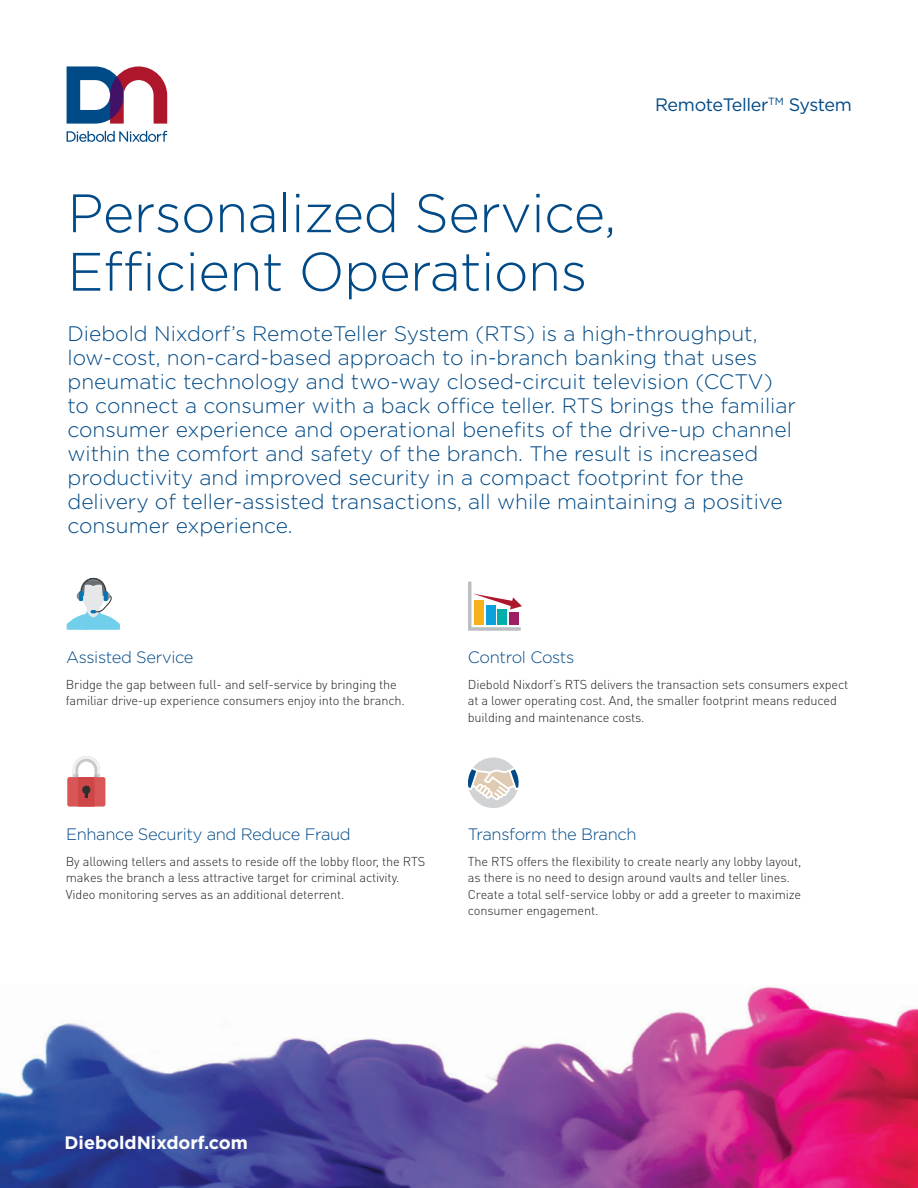
<style>
.page{position:relative;width:918px;height:1188px;background:#fff}
.page>*{position:absolute;margin:0;border:0;box-sizing:border-box;transform-origin:0 0}
.H1_-_Blue_Title{font:300 54px/58.5px "Gotham";letter-spacing:-.01em;color:#004a87}
.t1{font:300 21px/24px "Gotham";color:#004a87}
.t2{font:18px "Gotham";letter-spacing:-.02em;color:#004a87}
.t3{font:700 18px "Gotham";color:#fff}
.t4{font:300 16.5px "Gotham";letter-spacing:-.02em;color:#004a87}
.t5{font:300 12.75px/16.5px "DIN Pro";letter-spacing:-.01em;color:#231f20}
</style>
<div class="page">
<img style="left:0;top:986px;width:918px;height:202px">
<svg style="left:67px;top:66px;width:100px;height:58px"></svg>
<svg style="left:67px;top:131px;width:100px;height:11px"></svg>
<svg style="left:67px;top:578px;width:53px;height:52px"></svg>
<svg style="left:67px;top:756px;width:38px;height:51px"></svg>
<svg style="left:468px;top:582px;width:54px;height:49px"></svg>
<svg style="left:468px;top:757px;width:51px;height:51px"></svg>
<p class="H1_-_Blue_Title" style="left:68px;top:182px;width:551px">Personalized Service,<br>Efficient Operations</p>
<p class="t2" style="left:655px;top:93px;width:198px">RemoteTeller<sup>TM</sup> System</p>
<p class="t1" style="left:68px;top:321px;width:730px">Diebold Nixdorf’s RemoteTeller System (RTS) is a high-throughput, low-cost, non-card-based approach to in-branch banking that uses pneumatic technology and two-way closed-circuit television (CCTV) to connect a consumer with a back office teller. RTS brings the familiar consumer experience and operational benefits of the drive-up channel within the comfort and safety of the branch. The result is increased productivity and improved security in a compact footprint for the delivery of teller-assisted transactions, all while maintaining a positive consumer experience.</p>
<p class="t4" style="left:66px;top:647px;width:129px">Assisted Service</p>
<p class="t4" style="left:468px;top:647px;width:108px">Control Costs</p>
<p class="t5" style="left:66px;top:676px;width:341px">Bridge the gap between full- and self-service by bringing the familiar drive-up experience consumers enjoy into the branch.</p>
<p class="t5" style="left:468px;top:676px;width:382px">Diebold Nixdorf’s RTS delivers the transaction sets consumers expect at a lower operating cost. And, the smaller footprint means reduced</p>
<p class="t5" style="left:468px;top:709px;width:178px">building and maintenance costs.</p>
<p class="t4" style="left:66px;top:823px;width:286px">Enhance Security and Reduce Fraud</p>
<p class="t4" style="left:468px;top:823px;width:170px">Transform the Branch</p>
<p class="t5" style="left:66px;top:852px;width:361px">By allowing tellers and assets to reside off the lobby floor, the RTS makes the branch a less attractive target for criminal activity.<br>Video monitoring serves as an additional deterrent.</p>
<p class="t5" style="left:468px;top:852px;width:335px">The RTS offers the flexibility to create nearly any lobby layout, as there is no need to design around vaults and teller lines.<br>Create a total self-service lobby or add a greeter to maximize consumer engagement.</p>
<h3 class="t3" style="left:64px;top:1131px;width:185px">DieboldNixdorf.com</h3>
</div>
